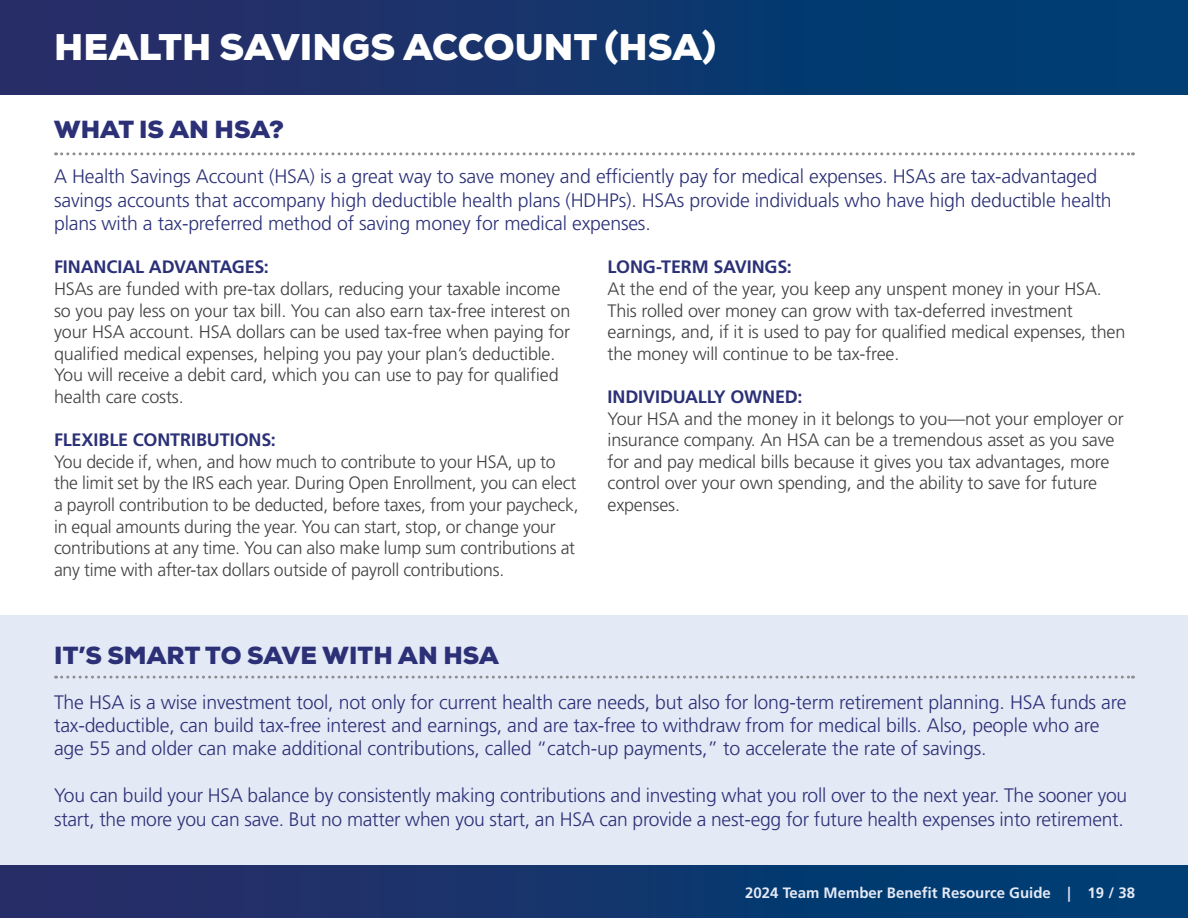
<style>
.page{position:relative;width:1188px;height:918px;background:#fff}
.page>*{position:absolute;margin:0;border:0;box-sizing:border-box;transform-origin:0 0}
.t1{font:900 36px "Nexa";letter-spacing:.005em;color:#fff}
.t2{font:900 24px "Nexa";letter-spacing:.005em;color:#2c3177}
.t3{font:300 19.5px/23.4px "Frutiger LT Std";letter-spacing:-.01em;color:#2c3177}
.t4{font:300 18px/21.6px "Frutiger LT Std";letter-spacing:-.01em;color:#414042}
.t5{font:700 18px "Frutiger LT Std";letter-spacing:-.01em;color:#2c3177}
.t6{font:700 15px "Frutiger LT Std";color:#e4e9f6}
</style>
<div class="page">
<div style="left:0;top:865px;width:1188px;height:53px;background:linear-gradient(to right,#2c2c66,#003f74)"></div>
<div style="left:0;top:0;width:1188px;height:94px;background:linear-gradient(to right,#2c2c66,#003f74)"></div>
<div style="left:0;top:616px;width:1188px;height:249px;background:#e4e9f6"></div>
<svg style="left:56px;top:152px;width:1078px;height:3px"></svg>
<svg style="left:56px;top:676px;width:1078px;height:3px"></svg>
<h1 class="t1" style="left:54px;top:23px;width:664px">HEALTH SAVINGS ACCOUNT (HSA)</h1>
<h2 class="t2" style="left:54px;top:114px;width:231px">WHAT IS AN HSA?</h2>
<p class="t3" style="left:54px;top:165px;width:1059px">A Health Savings Account (HSA) is a great way to save money and efficiently pay for medical expenses. HSAs are tax-advantaged savings accounts that accompany high deductible health plans (HDHPs). HSAs provide individuals who have high deductible health plans with a tax-preferred method of saving money for medical expenses.</p>
<p class="t5" style="left:54px;top:256px;width:216px">FINANCIAL ADVANTAGES:</p>
<p class="t4" style="left:54px;top:278px;width:518px">HSAs are funded with pre-tax dollars, reducing your taxable income so you pay less on your tax bill. You can also earn tax-free interest on your HSA account. HSA dollars can be used tax-free when paying for qualified medical expenses, helping you pay your plan’s deductible.<br>You will receive a debit card, which you can use to pay for qualified health care costs.</p>
<p class="t5" style="left:54px;top:429px;width:223px">FLEXIBLE CONTRIBUTIONS:</p>
<p class="t4" style="left:54px;top:451px;width:526px">You decide if, when, and how much to contribute to your HSA, up to the limit set by the IRS each year. During Open Enrollment, you can elect a payroll contribution to be deducted, before taxes, from your paycheck, in equal amounts during the year. You can start, stop, or change your contributions at any time. You can also make lump sum contributions at any time with after-tax dollars outside of payroll contributions.</p>
<p class="t5" style="left:608px;top:256px;width:186px">LONG-TERM SAVINGS:</p>
<p class="t4" style="left:608px;top:278px;width:519px">At the end of the year, you keep any unspent money in your HSA.<br>This rolled over money can grow with tax-deferred investment earnings, and, if it is used to pay for qualified medical expenses, then the money will continue to be tax-free.</p>
<p class="t5" style="left:608px;top:386px;width:197px">INDIVIDUALLY OWNED:</p>
<p class="t4" style="left:608px;top:408px;width:518px">Your HSA and the money in it belongs to you—not your employer or insurance company. An HSA can be a tremendous asset as you save for and pay medical bills because it gives you tax advantages, more control over your own spending, and the ability to save for future expenses.</p>
<h2 class="t2" style="left:54px;top:639px;width:446px">IT’S SMART TO SAVE WITH AN HSA</h2>
<p class="t3" style="left:54px;top:690px;width:1074px">The HSA is a wise investment tool, not only for current health care needs, but also for long-term retirement planning. HSA funds are tax-deductible, can build tax-free interest and earnings, and are tax-free to withdraw from for medical bills. Also, people who are age 55 and older can make additional contributions, called “catch-up payments,” to accelerate the rate of savings.</p>
<p class="t3" style="left:54px;top:784px;width:1075px">You can build your HSA balance by consistently making contributions and investing what you roll over to the next year. The sooner you start, the more you can save. But no matter when you start, an HSA can provide a nest-egg for future health expenses into retirement.</p>
<p class="t6" style="left:745px;top:883px;width:391px">2024 Team Member Benefit Resource Guide | 19 / 38</p>
</div>
